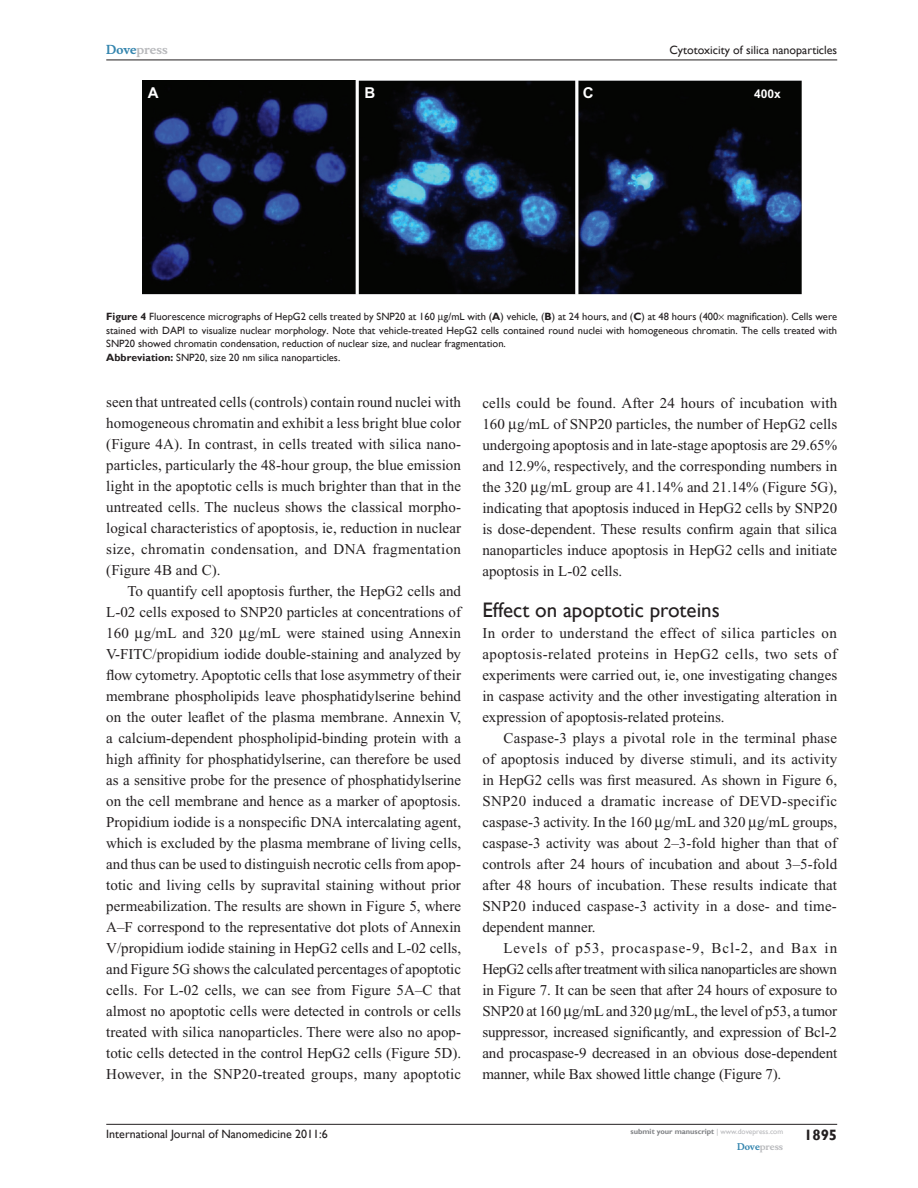
<style>
.page{position:relative;width:918px;height:1188px;background:#fff}
.page>*{position:absolute;margin:0;border:0;box-sizing:border-box;transform-origin:0 0}
.t1{font:21px "Gill Sans";color:#231f20}
.t2{font:15px/21px "Times New Roman";color:#231f20;text-align:justify}
.t3{font:700 15px "Gill Sans";color:#231f20}
.t4{font:700 15px "Arial";color:#fff}
.t5{font:12px "Gill Sans";color:#231f20}
.t6{font:700 12px "Musee";color:#b8b9bc}
.t7{font:700 12px "Arial";color:#fff}
.t8{font:10.5px/13.5px "Gill Sans";color:#231f20}
.t9{font:700 9px "Musee";color:#b8b9bc}
.t10{font:700 7.5px "Gill Sans";color:#808285}
.s1{color:#3485ae}
.s2{font-weight:700}
.s3{font-weight:400;color:#b8b9bc}
</style>
<div class="page">
<hr style="left:106px;top:1124px;width:731px;height:1px;background:#231f20">
<hr style="left:106px;top:60px;width:731px;height:1px;background:#231f20">
<img style="left:142px;top:81px;width:660px;height:214px">
<p class="t6" style="left:106px;top:43px;width:63px"><span class="s1">Dove</span>press</p>
<p class="t5" style="left:669px;top:43px;width:169px">Cytotoxicity of silica nanoparticles</p>
<p class="t4" style="left:148px;top:84px;width:12px">A</p>
<p class="t4" style="left:364px;top:84px;width:12px">B</p>
<p class="t4" style="left:583px;top:84px;width:12px">C</p>
<p class="t7" style="left:754px;top:87px;width:28px">400x</p>
<p class="t8" style="left:106px;top:310px;width:732px"><span class="s2">Figure 4</span> Fluorescence micrographs of HepG2 cells treated by SNP20 at 160 g/mL with (<span class="s2">A</span>) vehicle, (<span class="s2">B</span>) at 24 hours, and (<span class="s2">C</span>) at 48 hours (400 magnification). Cells were stained with DAPI to visualize nuclear morphology. Note that vehicle-treated HepG2 cells contained round nuclei with homogeneous chromatin. The cells treated with SNP20 showed chromatin condensation, reduction of nuclear size, and nuclear fragmentation.<br><span class="s2">Abbreviation:</span> SNP20, size 20 nm silica nanoparticles.</p>
<p class="t2" style="left:106px;top:392px;width:356px">seen that untreated cells (controls) contain round nuclei with homogeneous chromatin and exhibit a less bright blue color (Figure 4A). In contrast, in cells treated with silica nano&shy;particles, particularly the 48-hour group, the blue emission light in the apoptotic cells is much brighter than that in the untreated cells. The nucleus shows the classical morpho&shy;logical characteristics of apoptosis, ie, reduction in nuclear size, chromatin condensation, and DNA fragmentation (Figure 4B and C).</p>
<p class="t2" style="left:106px;top:581px;width:357px;text-indent:21px">To quantify cell apoptosis further, the HepG2 cells and L-02 cells exposed to SNP20 particles at concentrations of 160 g/mL and 320 g/mL were stained using Annexin V-FITC/propidium iodide double-staining and analyzed by flow cytometry. Apoptotic cells that lose asymmetry of their membrane phospholipids leave phosphatidylserine behind on the outer leaflet of the plasma membrane. Annexin V, a calcium-dependent phospholipid-binding protein with a high affinity for phosphatidylserine, can therefore be used as a sensitive probe for the presence of phosphatidylserine on the cell membrane and hence as a marker of apoptosis.<br>Propidium iodide is a nonspecific DNA intercalating agent, which is excluded by the plasma membrane of living cells, and thus can be used to distinguish necrotic cells from apop&shy;totic and living cells by supravital staining without prior permeabilization. The results are shown in Figure 5, where A–F correspond to the representative dot plots of Annexin V/propidium iodide staining in HepG2 cells and L-02 cells, and Figure 5G shows the calculated percentages of apoptotic cells. For L-02 cells, we can see from Figure 5A–C that almost no apoptotic cells were detected in controls or cells treated with silica nanoparticles. There were also no apop&shy;totic cells detected in the control HepG2 cells (Figure 5D).<br>However, in the SNP20-treated groups, many apoptotic</p>
<p class="t2" style="left:482px;top:393px;width:356px">cells could be found. After 24 hours of incubation with 160 g/mL of SNP20 particles, the number of HepG2 cells undergoing apoptosis and in late-stage apoptosis are 29.65% and 12.9%, respectively, and the corresponding numbers in the 320 g/mL group are 41.14% and 21.14% (Figure 5G), indicating that apoptosis induced in HepG2 cells by SNP20 is dose-dependent. These results confirm again that silica nanoparticles induce apoptosis in HepG2 cells and initiate apoptosis in L-02 cells.</p>
<h1 class="t1" style="left:482px;top:598px;width:239px">Effect on apoptotic proteins</h1>
<p class="t2" style="left:482px;top:623px;width:356px">In order to understand the effect of silica particles on apoptosis-related proteins in HepG2 cells, two sets of experiments were carried out, ie, one investigating changes in caspase activity and the other investigating alteration in expression of apoptosis-related proteins.</p>
<p class="t2" style="left:482px;top:728px;width:357px;text-indent:21px">Caspase-3 plays a pivotal role in the terminal phase of apoptosis induced by diverse stimuli, and its activity in HepG2 cells was first measured. As shown in Figure 6, SNP20 induced a dramatic increase of DEVD-specific caspase-3 activity. In the 160 g/mL and 320 g/mL groups, caspase-3 activity was about 2–3-fold higher than that of controls after 24 hours of incubation and about 3–5-fold after 48 hours of incubation. These results indicate that SNP20 induced caspase-3 activity in a dose- and time&shy;dependent manner.</p>
<p class="t2" style="left:482px;top:938px;width:357px;text-indent:21px">Levels of p53, procaspase-9, Bcl-2, and Bax in HepG2 cells after treatment with silica nanoparticles are shown in Figure 7. It can be seen that after 24 hours of exposure to SNP20 at 160 g/mL and 320 g/mL, the level of p53, a tumor suppressor, increased significantly, and expression of Bcl-2 and procaspase-9 decreased in an obvious dose-dependent manner, while Bax showed little change (Figure 7).</p>
<p class="t5" style="left:106px;top:1127px;width:223px">International Journal of Nanomedicine 2011:6</p>
<p class="t10" style="left:631px;top:1127px;width:154px">submit your manuscript <span class="s3">| www.dovepress.com</span></p>
<p class="t9" style="left:737px;top:1141px;width:48px"><span class="s1">Dove</span>press</p>
<p class="t3" style="left:804px;top:1126px;width:35px">1895</p>
</div>
